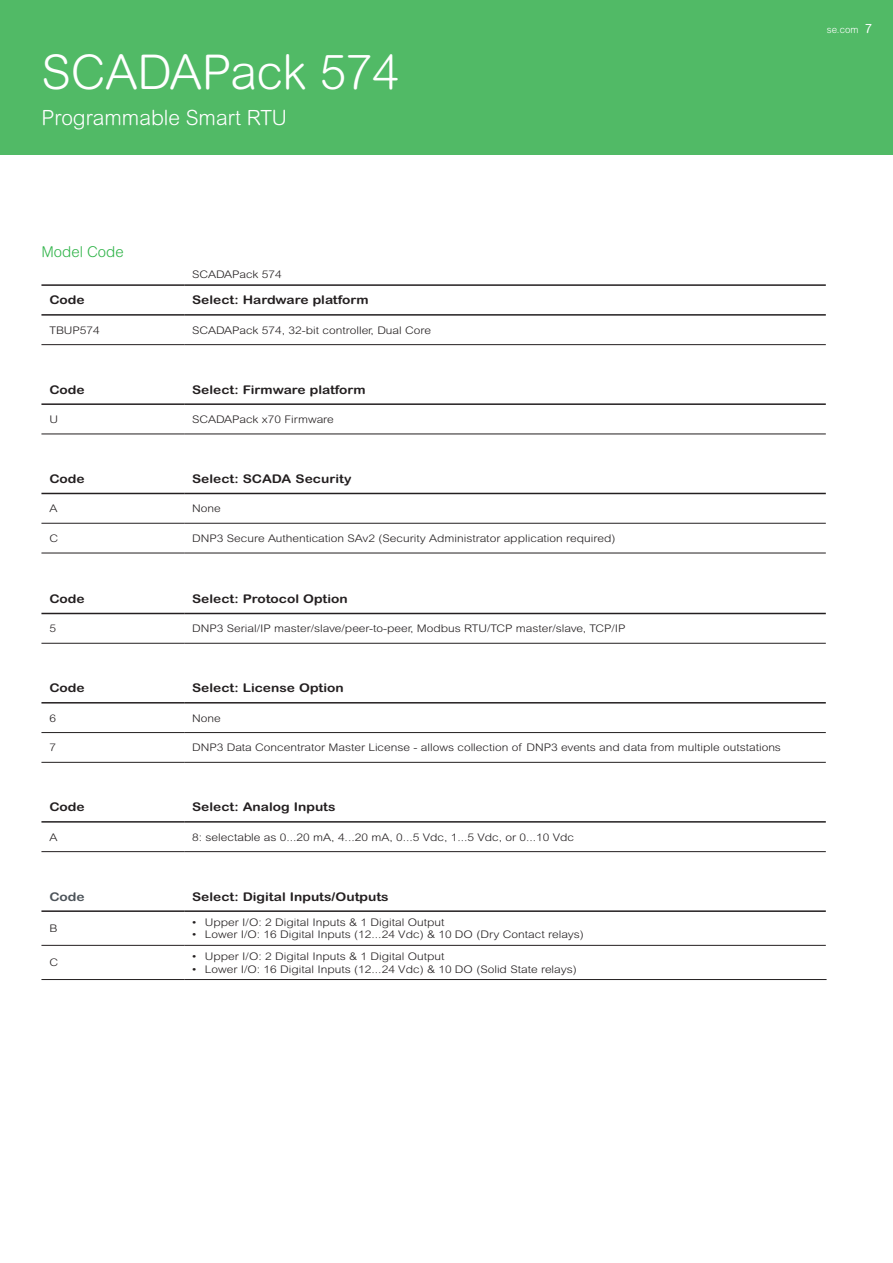
<style>
.page{position:relative;width:893px;height:1263px;background:#fff}
.page>*{position:absolute;margin:0;border:0;box-sizing:border-box;transform-origin:0 0}
.Title_02_White{font:300 48px "Arial Rounded MT Std";color:#fff}
.Subhead_02_White{font:300 21px "Arial Rounded MT Std";color:#fff}
.t1{font:300 15px "Arial Rounded MT Std";color:#31b44a}
.Page_Number_Life_Whi{font:12.75px "Arial Rounded MT Std";color:#fff}
.Table_Title{font:700 12px "Arial Rounded MT Std";color:#231f20;scale:1.15 1}
.Table_Title-2{font:700 12px "Arial Rounded MT Std";color:#4d545a;scale:1.15 1}
.Table_Text{font:300 10.5px "Arial Rounded MT Std";color:#231f20;scale:1.15 1}
.Schneider_URL_White{font:300 9.75px "Arial Rounded MT Std";color:#fff}
</style>
<div class="page">
<svg style="left:41px;top:345px;width:785px;height:600px"></svg>
<svg style="left:184px;top:345px;width:1px;height:89px"></svg>
<hr style="left:184px;top:434px;width:1px;height:30px;background:#fff">
<svg style="left:184px;top:464px;width:1px;height:59px"></svg>
<hr style="left:184px;top:523px;width:1px;height:30px;background:#fff">
<hr style="left:184px;top:553px;width:1px;height:30px;background:#fff">
<hr style="left:184px;top:583px;width:1px;height:30px;background:#fff">
<svg style="left:184px;top:614px;width:1px;height:29px"></svg>
<hr style="left:184px;top:643px;width:1px;height:30px;background:#fff">
<svg style="left:184px;top:673px;width:1px;height:89px"></svg>
<hr style="left:184px;top:762px;width:1px;height:30px;background:#fff">
<svg style="left:184px;top:792px;width:1px;height:118px"></svg>
<hr style="left:184px;top:912px;width:1px;height:33px;background:#fff">
<hr style="left:41px;top:344px;width:143px;height:1px;background:#231f20">
<hr style="left:184px;top:344px;width:642px;height:1px;background:#231f20">
<hr style="left:41px;top:434px;width:143px;height:1px;background:#231f20">
<hr style="left:184px;top:434px;width:642px;height:1px;background:#231f20">
<hr style="left:41px;top:523px;width:143px;height:1px;background:#231f20">
<hr style="left:184px;top:523px;width:642px;height:1px;background:#231f20">
<hr style="left:41px;top:643px;width:143px;height:1px;background:#231f20">
<hr style="left:184px;top:643px;width:642px;height:1px;background:#231f20">
<hr style="left:41px;top:732px;width:143px;height:1px;background:#231f20">
<hr style="left:184px;top:732px;width:642px;height:1px;background:#231f20">
<hr style="left:41px;top:762px;width:143px;height:1px;background:#231f20">
<hr style="left:184px;top:762px;width:642px;height:1px;background:#231f20">
<hr style="left:41px;top:851px;width:143px;height:1px;background:#231f20">
<hr style="left:184px;top:851px;width:642px;height:1px;background:#231f20">
<hr style="left:41px;top:945px;width:143px;height:1px;background:#231f20">
<hr style="left:184px;top:945px;width:642px;height:1px;background:#231f20">
<hr style="left:41px;top:979px;width:143px;height:1px;background:#231f20">
<hr style="left:184px;top:979px;width:643px;height:1px;background:#231f20">
<hr style="left:41px;top:314px;width:143px;height:2px;background:#231f20">
<hr style="left:184px;top:314px;width:642px;height:2px;background:#231f20">
<hr style="left:41px;top:403px;width:143px;height:2px;background:#231f20">
<hr style="left:184px;top:403px;width:642px;height:2px;background:#231f20">
<hr style="left:41px;top:613px;width:143px;height:1px;background:#231f20">
<hr style="left:184px;top:613px;width:642px;height:1px;background:#231f20">
<hr style="left:41px;top:493px;width:143px;height:1px;background:#231f20">
<hr style="left:184px;top:493px;width:642px;height:1px;background:#231f20">
<hr style="left:41px;top:702px;width:143px;height:1px;background:#231f20">
<hr style="left:184px;top:702px;width:642px;height:1px;background:#231f20">
<hr style="left:41px;top:821px;width:143px;height:2px;background:#231f20">
<hr style="left:184px;top:821px;width:642px;height:2px;background:#231f20">
<hr style="left:41px;top:910px;width:143px;height:2px;background:#231f20">
<hr style="left:184px;top:910px;width:642px;height:2px;background:#231f20">
<hr style="left:41px;top:284px;width:143px;height:2px;background:#231f20">
<hr style="left:184px;top:284px;width:642px;height:2px;background:#231f20">
<hr style="left:41px;top:553px;width:143px;height:1px;background:#231f20">
<hr style="left:184px;top:553px;width:642px;height:1px;background:#231f20">
<div style="left:0;top:0;width:893px;height:155px;background:#51ba66"></div>
<p class="Title_02_White" style="left:41px;top:45px;width:359px">SCADAPack 574</p>
<p class="Subhead_02_White" style="left:41px;top:105px;width:247px">Programmable Smart RTU</p>
<p class="t1" style="left:41px;top:243px;width:84px">Model Code</p>
<p class="Table_Text" style="left:192px;top:268px;width:79px">SCADAPack 574</p>
<p class="Table_Title" style="left:49px;top:293px;width:32px">Code</p>
<p class="Table_Title" style="left:192px;top:293px;width:155px">Select: Hardware platform</p>
<p class="Table_Text" style="left:49px;top:324px;width:45px">TBUP574</p>
<p class="Table_Text" style="left:192px;top:324px;width:209px">SCADAPack 574, 32-bit controller, Dual Core</p>
<p class="Table_Title" style="left:49px;top:382px;width:32px">Code</p>
<p class="Table_Title" style="left:192px;top:382px;width:152px">Select: Firmware platform</p>
<p class="Table_Text" style="left:49px;top:413px;width:9px">U</p>
<p class="Table_Text" style="left:192px;top:413px;width:125px">SCADAPack x70 Firmware</p>
<p class="Table_Title" style="left:49px;top:472px;width:32px">Code</p>
<p class="Table_Title" style="left:192px;top:472px;width:140px">Select: SCADA Security</p>
<p class="Table_Text" style="left:49px;top:502px;width:8px">A</p>
<p class="Table_Text" style="left:192px;top:502px;width:26px">None</p>
<p class="Table_Text" style="left:49px;top:532px;width:9px">C</p>
<p class="Table_Text" style="left:192px;top:532px;width:370px">DNP3 Secure Authentication SAv2 (Security Administrator application required)</p>
<p class="Table_Title" style="left:49px;top:591px;width:32px">Code</p>
<p class="Table_Title" style="left:192px;top:591px;width:137px">Select: Protocol Option</p>
<p class="Table_Text" style="left:49px;top:622px;width:7px">5</p>
<p class="Table_Text" style="left:192px;top:622px;width:378px">DNP3 Serial/IP master/slave/peer-to-peer, Modbus RTU/TCP master/slave, TCP/IP</p>
<p class="Table_Title" style="left:49px;top:681px;width:32px">Code</p>
<p class="Table_Title" style="left:192px;top:681px;width:133px">Select: License Option</p>
<p class="Table_Text" style="left:49px;top:712px;width:7px">6</p>
<p class="Table_Text" style="left:192px;top:712px;width:26px">None</p>
<p class="Table_Text" style="left:49px;top:741px;width:7px">7</p>
<p class="Table_Text" style="left:192px;top:741px;width:514px">DNP3 Data Concentrator Master License - allows collection of DNP3 events and data from multiple outstations</p>
<p class="Table_Title" style="left:49px;top:800px;width:32px">Code</p>
<p class="Table_Title" style="left:192px;top:800px;width:126px">Select: Analog Inputs</p>
<p class="Table_Text" style="left:49px;top:831px;width:8px">A</p>
<p class="Table_Text" style="left:192px;top:831px;width:334px">8: selectable as 0...20 mA, 4...20 mA, 0...5 Vdc, 1...5 Vdc, or 0...10 Vdc</p>
<p class="Table_Title-2" style="left:49px;top:889px;width:32px">Code</p>
<p class="Table_Title" style="left:192px;top:889px;width:172px">Select: Digital Inputs/Outputs</p>
<p class="Table_Text" style="left:49px;top:922px;width:8px">B</p>
<p class="Table_Text" style="left:192px;top:916px;width:221px">• Upper I/O: 2 Digital Inputs &amp; 1 Digital Output</p>
<p class="Table_Text" style="left:192px;top:929px;width:342px">• Lower I/O: 16 Digital Inputs (12...24 Vdc) &amp; 10 DO (Dry Contact relays)</p>
<p class="Table_Text" style="left:49px;top:956px;width:9px">C</p>
<p class="Table_Text" style="left:192px;top:950px;width:221px">• Upper I/O: 2 Digital Inputs &amp; 1 Digital Output</p>
<p class="Table_Text" style="left:192px;top:963px;width:336px">• Lower I/O: 16 Digital Inputs (12...24 Vdc) &amp; 10 DO (Solid State relays)</p>
<p class="Schneider_URL_White" style="left:827px;top:24px;width:33px">se.com</p>
<p class="Page_Number_Life_Whi" style="left:865px;top:21px;width:9px">7</p>
</div>
